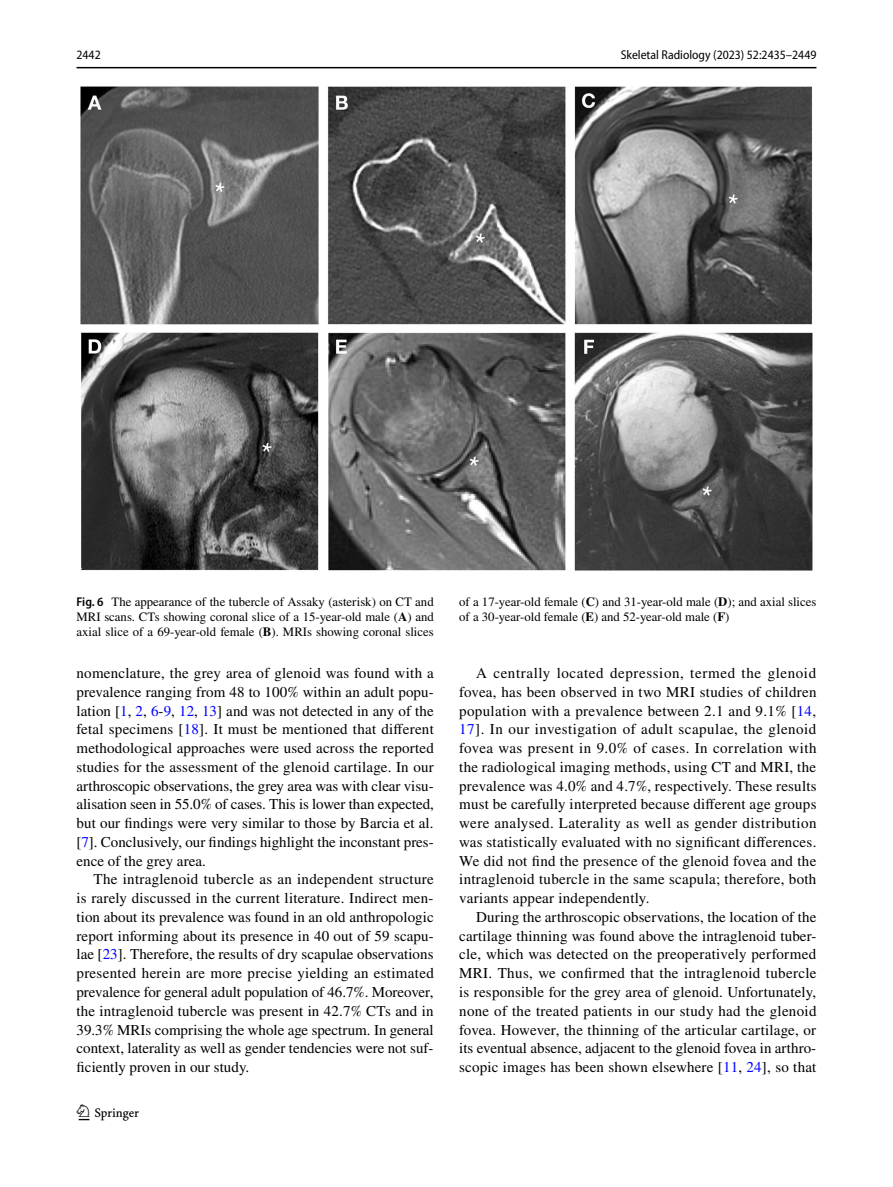
<style>
.page{position:relative;width:893px;height:1187px;background:#fff}
.page>*{position:absolute;margin:0;border:0;box-sizing:border-box;transform-origin:0 0}
.t1{font:22.5px "Springnew Regular 2";color:#000}
.t2{font:15px/18.8px "STIX";letter-spacing:.005em;color:#000;text-align:justify}
.t3{font:12.75px/15px "STIX";color:#000;text-align:justify}
.t4{font:semi-condensed 12.75px "Myriad Pro";color:#000}
.s1{font-family:"Myriad Pro";font-weight:600;font-stretch:semi-condensed}
.s2{font-weight:700}
.s3{color:#00f}
</style>
<div class="page">
<hr style="left:77px;top:67px;width:739px;height:1px;background:#000">
<img style="left:81px;top:87px;width:731px;height:483px">
<p class="t4" style="left:77px;top:48px;width:26px">2442</p>
<p class="t4" style="left:621px;top:48px;width:197px">Skeletal Radiology (2023) 52:2435–2449</p>
<p class="t3" style="left:77px;top:594px;width:359px"><span class="s1">Fig. 6</span> The appearance of the tubercle of Assaky (asterisk) on CT and MRI scans. CTs showing coronal slice of a 15-year-old male (<span class="s2">A</span>) and axial slice of a 69-year-old female (<span class="s2">B</span>). MRIs showing coronal slices</p>
<p class="t3" style="left:459px;top:594px;width:359px">of a 17-year-old female (<span class="s2">C</span>) and 31-year-old male (<span class="s2">D</span>); and axial slices of a 30-year-old female (<span class="s2">E</span>) and 52-year-old male (<span class="s2">F</span>)</p>
<p class="t2" style="left:77px;top:664px;width:359px">nomenclature, the grey area of glenoid was found with a prevalence ranging from 48 to 100% within an adult popu&shy;lation [<span class="s3">1</span>, <span class="s3">2</span>, <span class="s3">6</span>-<span class="s3">9</span>, <span class="s3">12</span>, <span class="s3">13</span>] and was not detected in any of the fetal specimens [<span class="s3">18</span>]. It must be mentioned that different methodological approaches were used across the reported studies for the assessment of the glenoid cartilage. In our arthroscopic observations, the grey area was with clear visu&shy;alisation seen in 55.0% of cases. This is lower than expected, but our findings were very similar to those by Barcia et al. [<span class="s3">7</span>]. Conclusively, our findings highlight the inconstant pres&shy;ence of the grey area.</p>
<p class="t2" style="left:77px;top:871px;width:359px;text-indent:17px">The intraglenoid tubercle as an independent structure is rarely discussed in the current literature. Indirect men&shy;tion about its prevalence was found in an old anthropologic report informing about its presence in 40 out of 59 scapu&shy;lae [<span class="s3">23</span>]. Therefore, the results of dry scapulae observations presented herein are more precise yielding an estimated prevalence for general adult population of 46.7%. Moreover, the intraglenoid tubercle was present in 42.7% CTs and in 39.3% MRIs comprising the whole age spectrum. In general context, laterality as well as gender tendencies were not suf&shy;ficiently proven in our study.</p>
<h1 class="t1" style="left:79px;top:1104px;width:62px">1 3</h1>
<p class="t2" style="left:459px;top:664px;width:359px;text-indent:17px">A centrally located depression, termed the glenoid fovea, has been observed in two MRI studies of children population with a prevalence between 2.1 and 9.1% [<span class="s3">14</span>, <span class="s3">17</span>]. In our investigation of adult scapulae, the glenoid fovea was present in 9.0% of cases. In correlation with the radiological imaging methods, using CT and MRI, the prevalence was 4.0% and 4.7%, respectively. These results must be carefully interpreted because different age groups were analysed. Laterality as well as gender distribution was statistically evaluated with no significant differences.<br>We did not find the presence of the glenoid fovea and the intraglenoid tubercle in the same scapula; therefore, both variants appear independently.</p>
<p class="t2" style="left:459px;top:908px;width:359px;text-indent:17px">During the arthroscopic observations, the location of the cartilage thinning was found above the intraglenoid tuber&shy;cle, which was detected on the preoperatively performed MRI. Thus, we confirmed that the intraglenoid tubercle is responsible for the grey area of glenoid. Unfortunately, none of the treated patients in our study had the glenoid fovea. However, the thinning of the articular cartilage, or its eventual absence, adjacent to the glenoid fovea in arthro&shy;scopic images has been shown elsewhere [<span class="s3">11</span>, <span class="s3">24</span>], so that</p>
</div>
